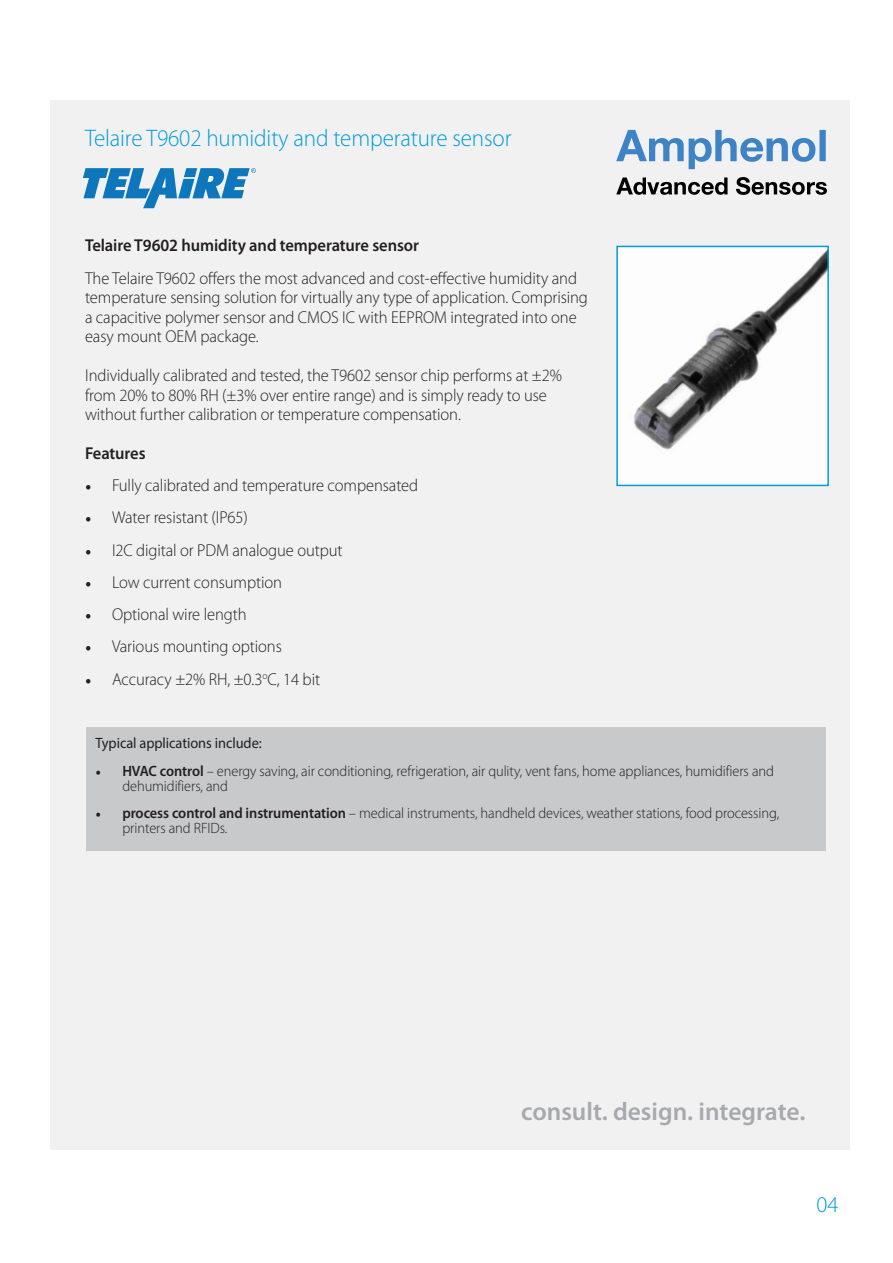
<style>
.page{position:relative;width:893px;height:1263px;background:#fff}
.page>*{position:absolute;margin:0;border:0;box-sizing:border-box;transform-origin:0 0}
.t1{font:600 25.5px "Myriad Pro";color:#a7a9ac}
.t2{font:300 24px "Myriad Pro";letter-spacing:-.005em;color:#009cd9;scale:.96 1}
.t3{font:300 22.5px "Myriad Pro";color:#009cd9}
.t4{font:300 17.25px/19.5px "Myriad Pro";letter-spacing:-.005em;color:#231f20;scale:.96 1}
.t5{font:600 17.25px "Myriad Pro";letter-spacing:-.005em;color:#231f20;scale:.96 1}
.t6{font:300 15px/15px "Myriad Pro";letter-spacing:-.005em;color:#231f20;scale:.96 1}
.t7{font:15px "Myriad Pro";letter-spacing:-.005em;color:#231f20;scale:.96 1}
.s1{font-family:"Minion Pro";font-weight:400}
.s2{font-family:"Minion Pro";font-weight:600}
.s3{font-weight:600}
</style>
<div class="page">
<div style="left:50px;top:100px;width:799px;height:1049px;background:#f1f1f2"></div>
<div style="left:86px;top:727px;width:740px;height:123px;background:#c7c9cb"></div>
<img style="left:619px;top:249px;width:207px;height:234px">
<div style="left:616px;top:246px;width:213px;height:240px;border:2px solid #009cd9"></div>
<svg style="left:83px;top:168px;width:173px;height:40px"></svg>
<svg style="left:616px;top:130px;width:210px;height:39px"></svg>
<svg style="left:616px;top:177px;width:111px;height:18px"></svg>
<svg style="left:736px;top:177px;width:91px;height:18px"></svg>
<h2 class="t2" style="left:85px;top:129px;width:446px">Telaire T9602 humidity and temperature sensor</h2>
<p class="t5" style="left:85px;top:239px;width:349px">Telaire T9602 humidity and temperature sensor</p>
<p class="t4" style="left:85px;top:269px;width:525px">The Telaire T9602 offers the most advanced and cost-effective humidity and temperature sensing solution for virtually any type of application. Comprising a capacitive polymer sensor and CMOS IC with EEPROM integrated into one easy mount OEM package.</p>
<p class="t4" style="left:85px;top:367px;width:498px">Individually calibrated and tested, the T9602 sensor chip performs at ±2% from 20% to 80% RH (±3% over entire range) and is simply ready to use without further calibration or temperature compensation.</p>
<p class="t5" style="left:85px;top:447px;width:65px">Features</p>
<p class="t4" style="left:85px;top:477px;width:349px"><span class="s1">•</span> Fully calibrated and temperature compensated</p>
<p class="t4" style="left:85px;top:509px;width:171px"><span class="s1">•</span> Water resistant (IP65)</p>
<p class="t4" style="left:85px;top:541px;width:270px"><span class="s1">•</span> I2C digital or PDM analogue output</p>
<p class="t4" style="left:85px;top:574px;width:207px"><span class="s1">•</span> Low current consumption</p>
<p class="t4" style="left:85px;top:606px;width:170px"><span class="s1">•</span> Optional wire length</p>
<p class="t4" style="left:85px;top:638px;width:207px"><span class="s1">•</span> Various mounting options</p>
<p class="t4" style="left:85px;top:670px;width:246px"><span class="s1">•</span> Accuracy ±2% RH, ±0.3<sup>o</sup>C, 14 bit</p>
<p class="t7" style="left:95px;top:737px;width:175px">Typical applications include:</p>
<p class="t6" style="left:122px;top:764px;width:680px;text-indent:-27px"><span class="s2">•</span> <span class="s3">HVAC control</span> – energy saving, air conditioning, refrigeration, air qulity, vent fans, home appliances, humidifiers and dehumidifiers, and</p>
<p class="t6" style="left:122px;top:807px;width:686px;text-indent:-27px"><span class="s2">•</span> <span class="s3">process control and instrumentation</span> – medical instruments, handheld devices, weather stations, food processing, printers and RFIDs.</p>
<h1 class="t1" style="left:521px;top:1101px;width:286px">consult. design. integrate.</h1>
<h3 class="t3" style="left:816px;top:1195px;width:23px">04</h3>
</div>
